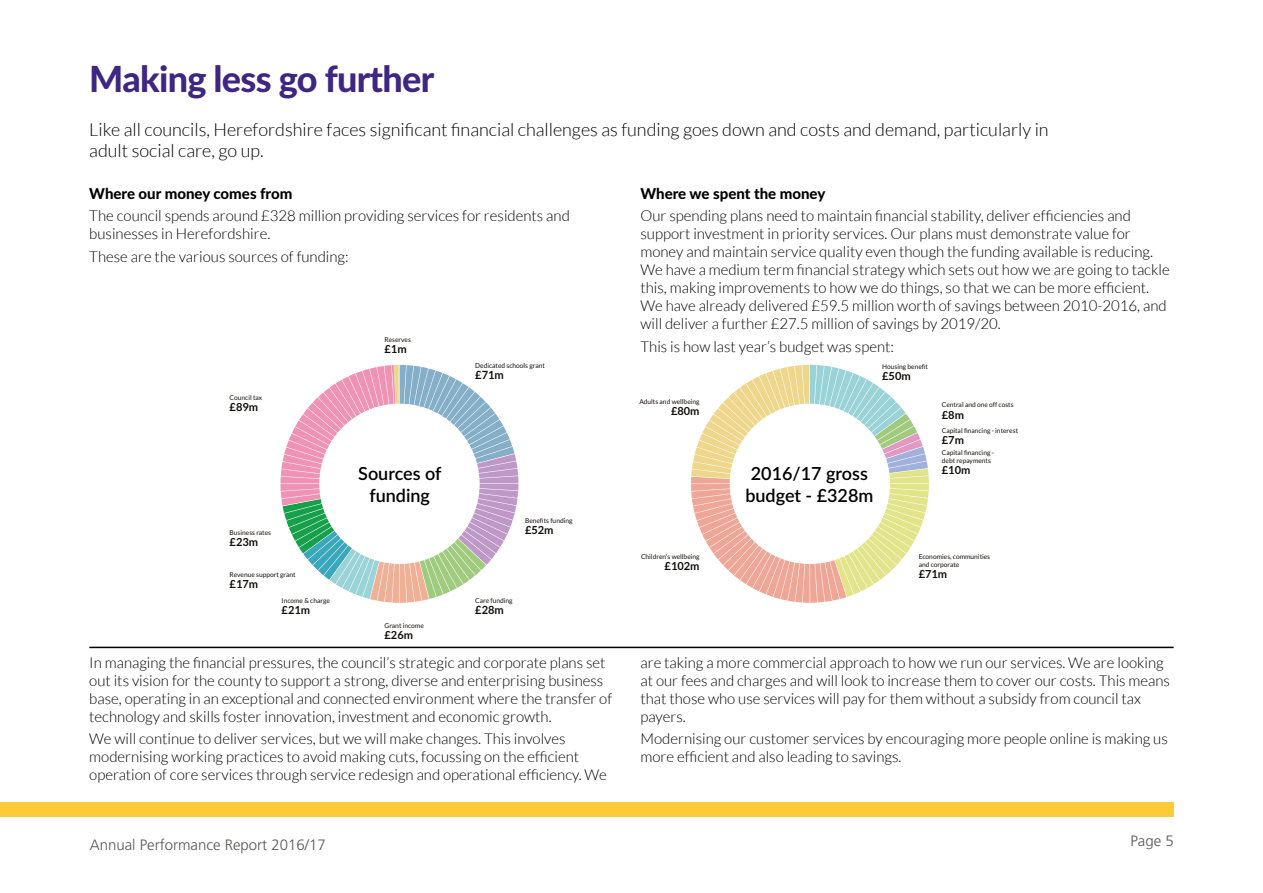
<style>
.page{position:relative;width:1263px;height:893px;background:#fff}
.page>*{position:absolute;margin:0;border:0;box-sizing:border-box;transform-origin:0 0}
.t1{font:800 36px "Lato";letter-spacing:-.02em;color:#402683}
.t2{font:300 18px/21.6px "Lato";color:#000}
.t3{font:600 18px/21.6px "Lato";color:#000;text-align:center}
.t4{font:300 15px/18px "Lato";color:#000}
.t5{font:800 15px "Lato";color:#000}
.t6{font:300 15px "Frutiger";color:#575756}
.t7{font:700 11.25px "Lato";color:#12100b}
.t8{font:700 11.1px "Lato";color:#12100b}
.t9{font:6.75px "Lato";color:#12100b}
.t10{font:6.6px/7.8px "Lato";color:#12100b}
</style>
<div class="page">
<div style="left:0;top:802px;width:180px;height:15px;background:#ffca38"></div>
<div style="left:89px;top:802px;width:1085px;height:15px;background:#ffca38"></div>
<svg style="left:280px;top:364px;width:239px;height:239px"></svg>
<svg style="left:691px;top:364px;width:238px;height:239px"></svg>
<hr style="left:89px;top:647px;width:1085px;height:1px;background:#000">
<p class="t1" style="left:89px;top:52px;width:346px">Making less go further</p>
<p class="t2" style="left:89px;top:118px;width:961px">Like all councils, Herefordshire faces significant financial challenges as funding goes down and costs and demand, particularly in adult social care, go up.</p>
<p class="t5" style="left:89px;top:183px;width:205px">Where our money comes from</p>
<p class="t4" style="left:89px;top:207px;width:482px">The council spends around £328 million providing services for residents and businesses in Herefordshire.</p>
<p class="t4" style="left:89px;top:247px;width:261px">These are the various sources of funding:</p>
<p class="t10" style="left:230px;top:393px;width:34px">Council tax</p>
<p class="t8" style="left:230px;top:400px;width:30px">£89m</p>
<p class="t10" style="left:230px;top:528px;width:43px">Business rates</p>
<p class="t8" style="left:230px;top:535px;width:30px">£23m</p>
<p class="t10" style="left:230px;top:570px;width:68px">Revenue support grant</p>
<p class="t8" style="left:230px;top:577px;width:30px">£17m</p>
<p class="t10" style="left:282px;top:597px;width:50px">Income &amp; charge</p>
<p class="t8" style="left:282px;top:604px;width:30px">£21m</p>
<p class="t10" style="left:384px;top:336px;width:28px">Reserves</p>
<p class="t8" style="left:384px;top:343px;width:24px">£1m</p>
<p class="t3" style="left:358px;top:462px;width:85px">Sources of</p>
<p class="t3" style="left:369px;top:484px;width:62px">funding</p>
<p class="t10" style="left:384px;top:621px;width:41px">Grant income</p>
<p class="t8" style="left:384px;top:628px;width:30px">£26m</p>
<p class="t9" style="left:475px;top:362px;width:71px">Dedicated schools grant</p>
<p class="t7" style="left:475px;top:369px;width:30px">£71m</p>
<p class="t10" style="left:525px;top:516px;width:49px">Benefits funding</p>
<p class="t8" style="left:525px;top:523px;width:30px">£52m</p>
<p class="t9" style="left:475px;top:597px;width:39px">Care funding</p>
<p class="t7" style="left:475px;top:604px;width:30px">£28m</p>
<p class="t4" style="left:89px;top:654px;width:524px">In managing the financial pressures, the council’s strategic and corporate plans set out its vision for the county to support a strong, diverse and enterprising business base, operating in an exceptional and connected environment where the transfer of technology and skills foster innovation, investment and economic growth.</p>
<p class="t4" style="left:89px;top:730px;width:519px">We will continue to deliver services, but we will make changes. This involves modernising working practices to avoid making cuts, focussing on the efficient operation of core services through service redesign and operational efficiency. We</p>
<p class="t5" style="left:640px;top:183px;width:186px">Where we spent the money</p>
<p class="t4" style="left:640px;top:207px;width:531px">Our spending plans need to maintain financial stability, deliver efficiencies and support investment in priority services. Our plans must demonstrate value for money and maintain service quality even though the funding available is reducing.<br>We have a medium term financial strategy which sets out how we are going to tackle this, making improvements to how we do things, so that we can be more efficient.<br>We have already delivered £59.5 million worth of savings between 2010-2016, and will deliver a further £27.5 million of savings by 2019/20.</p>
<p class="t4" style="left:640px;top:337px;width:255px">This is how last year’s budget was spent:</p>
<p class="t10" style="left:639px;top:398px;width:62px">Adults and wellbeing</p>
<p class="t8" style="left:671px;top:405px;width:30px">£80m</p>
<p class="t10" style="left:641px;top:553px;width:60px">Children's wellbeing</p>
<p class="t8" style="left:665px;top:560px;width:36px">£102m</p>
<p class="t10" style="left:882px;top:362px;width:47px">Housing benefit</p>
<p class="t8" style="left:882px;top:369px;width:30px">£50m</p>
<p class="t3" style="left:745px;top:462px;width:130px">2016/17 gross budget - £328m</p>
<p class="t10" style="left:942px;top:401px;width:73px">Central and one off costs</p>
<p class="t8" style="left:942px;top:408px;width:24px">£8m</p>
<p class="t10" style="left:942px;top:427px;width:78px">Capital financing - interest</p>
<p class="t8" style="left:942px;top:434px;width:24px">£7m</p>
<p class="t10" style="left:942px;top:449px;width:54px">Capital financing - debt repayments</p>
<p class="t8" style="left:942px;top:463px;width:30px">£10m</p>
<p class="t10" style="left:919px;top:553px;width:73px">Economies, communities and corporate</p>
<p class="t8" style="left:919px;top:567px;width:30px">£71m</p>
<p class="t4" style="left:640px;top:654px;width:531px">are taking a more commercial approach to how we run our services. We are looking at our fees and charges and will look to increase them to cover our costs. This means that those who use services will pay for them without a subsidy from council tax payers.</p>
<p class="t4" style="left:640px;top:730px;width:529px">Modernising our customer services by encouraging more people online is making us more efficient and also leading to savings.</p>
<p class="t6" style="left:90px;top:836px;width:237px">Annual Performance Report 2016/17</p>
<p class="t6" style="left:1130px;top:832px;width:45px">Page 5</p>
</div>
